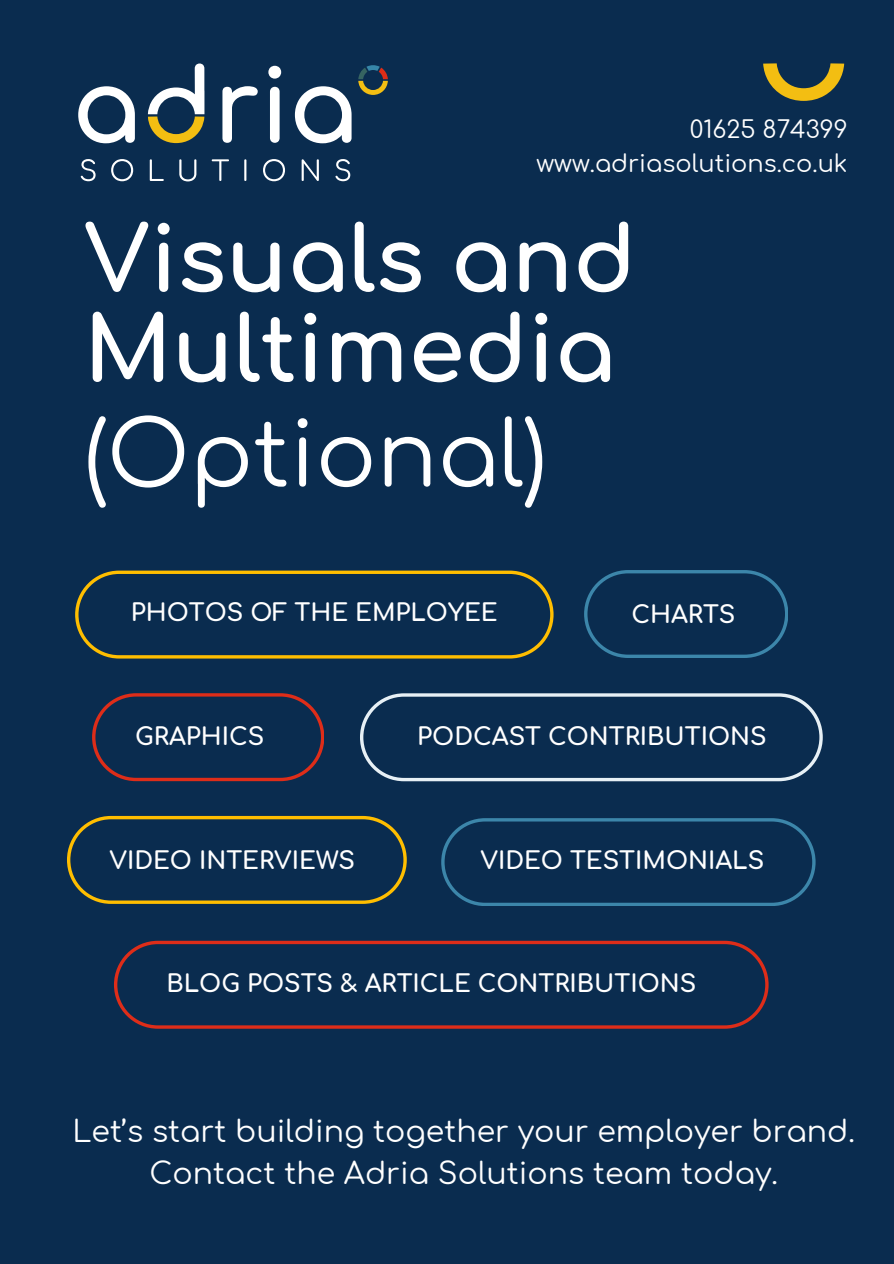
<style>
.page{position:relative;width:894px;height:1264px;background:#fff}
.page>*{position:absolute;margin:0;border:0;box-sizing:border-box;transform-origin:0 0}
.t1{font:700 90px/90px "Comfortaa";color:#fff}
.t2{font:90px "Comfortaa";color:#fff}
.t3{font:30px/41.7px "Comfortaa";color:#fff;text-align:center}
.t4{font:700 24px "Comfortaa";color:#fff}
.t5{font:24px/33.8px "Comfortaa";color:#fff;text-align:right}
</style>
<div class="page">
<div style="left:0;top:0;width:893px;height:1263px;background:#0a2c4f"></div>
<svg style="left:92px;top:693px;width:232px;height:88px"></svg>
<svg style="left:360px;top:693px;width:462px;height:88px"></svg>
<svg style="left:441px;top:818px;width:374px;height:87px"></svg>
<svg style="left:67px;top:816px;width:339px;height:87px"></svg>
<svg style="left:114px;top:940px;width:654px;height:88px"></svg>
<svg style="left:222px;top:86px;width:36px;height:57px"></svg>
<svg style="left:268px;top:66px;width:13px;height:77px"></svg>
<svg style="left:295px;top:86px;width:56px;height:57px"></svg>
<svg style="left:78px;top:86px;width:57px;height:57px"></svg>
<svg style="left:81px;top:159px;width:15px;height:22px"></svg>
<svg style="left:111px;top:159px;width:22px;height:22px"></svg>
<svg style="left:150px;top:159px;width:14px;height:22px"></svg>
<svg style="left:179px;top:159px;width:17px;height:22px"></svg>
<svg style="left:212px;top:159px;width:17px;height:22px"></svg>
<svg style="left:244px;top:159px;width:2px;height:22px"></svg>
<svg style="left:263px;top:159px;width:22px;height:22px"></svg>
<svg style="left:301px;top:159px;width:18px;height:22px"></svg>
<svg style="left:335px;top:159px;width:15px;height:22px"></svg>
<svg style="left:148px;top:63px;width:56px;height:80px"></svg>
<svg style="left:358px;top:65px;width:30px;height:30px"></svg>
<svg style="left:763px;top:63px;width:81px;height:38px"></svg>
<svg style="left:584px;top:570px;width:203px;height:88px"></svg>
<svg style="left:75px;top:570px;width:478px;height:88px"></svg>
<p class="t5" style="left:536px;top:113px;width:312px">01625 874399 www.adriasolutions.co.uk</p>
<h1 class="t1" style="left:84px;top:218px;width:554px">Visuals and<br>Multimedia</h1>
<h1 class="t2" style="left:84px;top:407px;width:464px">(Optional)</h1>
<p class="t4" style="left:131px;top:600px;width:368px">PHOTOS OF THE EMPLOYEE</p>
<p class="t4" style="left:631px;top:601px;width:105px">CHARTS</p>
<p class="t4" style="left:135px;top:723px;width:130px">GRAPHICS</p>
<p class="t4" style="left:417px;top:723px;width:351px">PODCAST CONTRIBUTIONS</p>
<p class="t4" style="left:109px;top:847px;width:247px">VIDEO INTERVIEWS</p>
<p class="t4" style="left:480px;top:848px;width:285px">VIDEO TESTIMONIALS</p>
<p class="t4" style="left:166px;top:970px;width:531px">BLOG POSTS &amp; ARTICLE CONTRIBUTIONS</p>
<p class="t3" style="left:73px;top:1111px;width:783px">Let’s start building together your employer brand.<br>Contact the Adria Solutions team today.</p>
</div>
